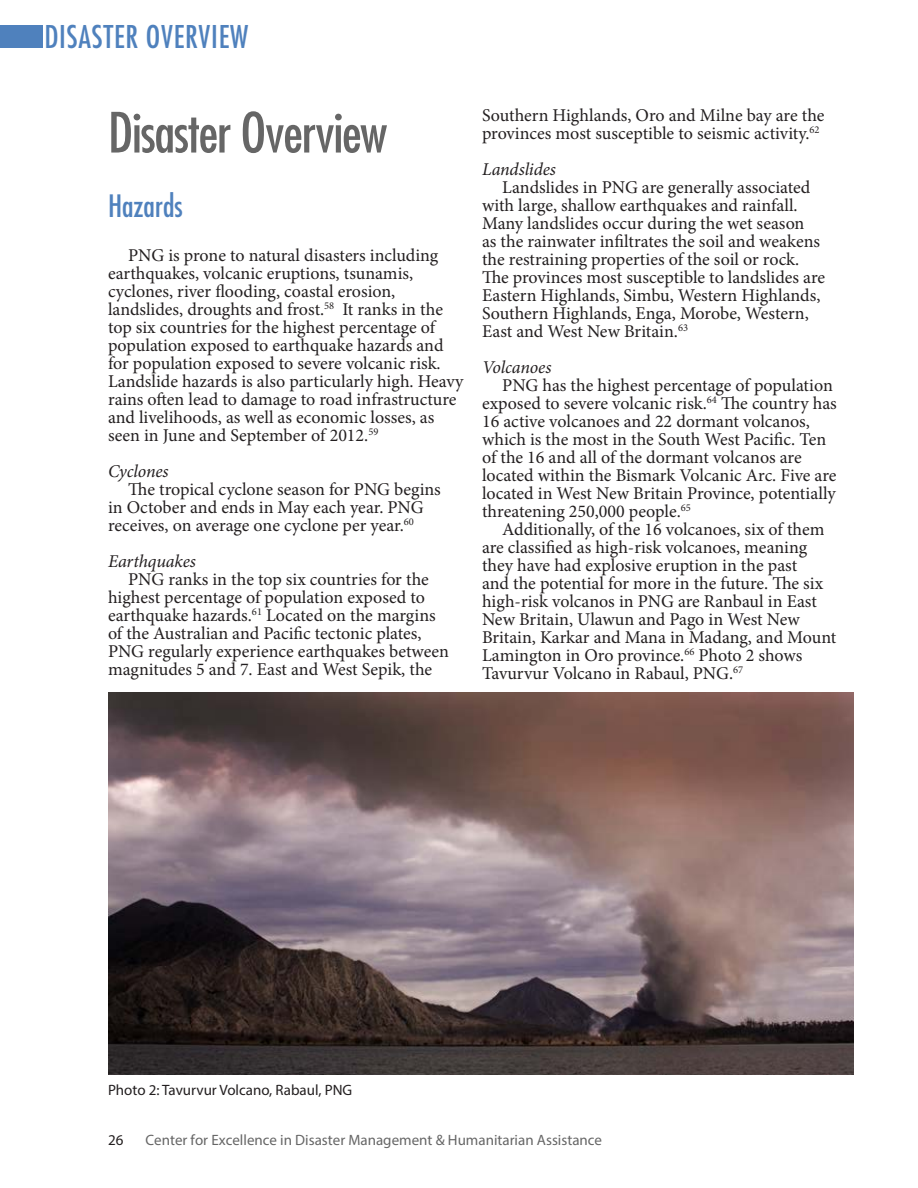
<style>
.page{position:relative;width:918px;height:1188px;background:#fff}
.page>*{position:absolute;margin:0;border:0;box-sizing:border-box;transform-origin:0 0}
.t1{font:condensed 54px "Futura Std";letter-spacing:-.02em;color:#666}
.t2{font:condensed 30.6px "Futura Std";letter-spacing:.025em;color:#4f81bd}
.t3{font:condensed 30px "Futura Std";color:#4f81bd}
.t4{font:18px/18px "Minion Pro";color:#231f20}
.t5{font:italic 18px "Minion Pro";letter-spacing:-.005em;color:#231f20}
.t6{font:15px "Myriad Pro";color:#666}
.t7{font:15px "Myriad Pro";color:#231f20}
</style>
<div class="page">
<img style="left:108px;top:692px;width:745px;height:383px">
<div style="left:0;top:25px;width:43px;height:22px;background:#4f81bd"></div>
<h2 class="t2" style="left:44px;top:18px;width:205px">DISASTER OVERVIEW</h2>
<h1 class="t1" style="left:108px;top:100px;width:280px">Disaster Overview</h1>
<h3 class="t3" style="left:108px;top:188px;width:76px">Hazards</h3>
<p class="t4" style="left:108px;top:246px;width:357px;text-indent:20px">PNG is prone to natural disasters including earthquakes, volcanic eruptions, tsunamis, cyclones, river flooding, coastal erosion, landslides, droughts and frost.<sup>58</sup> It ranks in the top six countries for the highest percentage of population exposed to earthquake hazards and for population exposed to severe volcanic risk.<br>Landslide hazards is also particularly high. Heavy rains often lead to damage to road infrastructure and livelihoods, as well as economic losses, as seen in June and September of 2012.<sup>59</sup></p>
<p class="t5" style="left:108px;top:459px;width:62px">Cyclones</p>
<p class="t4" style="left:108px;top:480px;width:334px;text-indent:20px">The tropical cyclone season for PNG begins in October and ends in May each year. PNG receives, on average one cyclone per year.<sup>60</sup></p>
<p class="t5" style="left:108px;top:549px;width:90px">Earthquakes</p>
<p class="t4" style="left:108px;top:570px;width:343px;text-indent:20px">PNG ranks in the top six countries for the highest percentage of population exposed to earthquake hazards.<sup>61</sup> Located on the margins of the Australian and Pacific tectonic plates, PNG regularly experience earthquakes between magnitudes 5 and 7. East and West Sepik, the</p>
<p class="t4" style="left:482px;top:106px;width:344px">Southern Highlands, Oro and Milne bay are the provinces most susceptible to seismic activity.<sup>62</sup></p>
<p class="t5" style="left:482px;top:157px;width:75px">Landslides</p>
<p class="t4" style="left:482px;top:178px;width:345px;text-indent:20px">Landslides in PNG are generally associated with large, shallow earthquakes and rainfall.<br>Many landslides occur during the wet season<br>as the rainwater infiltrates the soil and weakens the restraining properties of the soil or rock.<br>The provinces most susceptible to landslides are Eastern Highlands, Simbu, Western Highlands, Southern Highlands, Enga, Morobe, Western, East and West New Britain.<sup>63</sup></p>
<p class="t5" style="left:482px;top:355px;width:71px">Volcanoes</p>
<p class="t4" style="left:482px;top:376px;width:356px;text-indent:20px">PNG has the highest percentage of population exposed to severe volcanic risk.<sup>64</sup> The country has 16 active volcanoes and 22 dormant volcanos, which is the most in the South West Pacific. Ten of the 16 and all of the dormant volcanos are located within the Bismark Volcanic Arc. Five are located in West New Britain Province, potentially threatening 250,000 people.<sup>65</sup></p>
<p class="t4" style="left:482px;top:520px;width:356px;text-indent:20px">Additionally, of the 16 volcanoes, six of them are classified as high-risk volcanoes, meaning they have had explosive eruption in the past<br>and the potential for more in the future. The six high-risk volcanos in PNG are Ranbaul in East New Britain, Ulawun and Pago in West New Britain, Karkar and Mana in Madang, and Mount Lamington in Oro province.<sup>66</sup> Photo 2 shows Tavurvur Volcano in Rabaul, PNG.<sup>67</sup></p>
<p class="t7" style="left:108px;top:1081px;width:246px">Photo 2: Tavurvur Volcano, Rabaul, PNG</p>
<p class="t7" style="left:108px;top:1130px;width:17px">26</p>
<p class="t6" style="left:146px;top:1131px;width:458px">Center for Excellence in Disaster Management &amp; Humanitarian Assistance</p>
</div>
